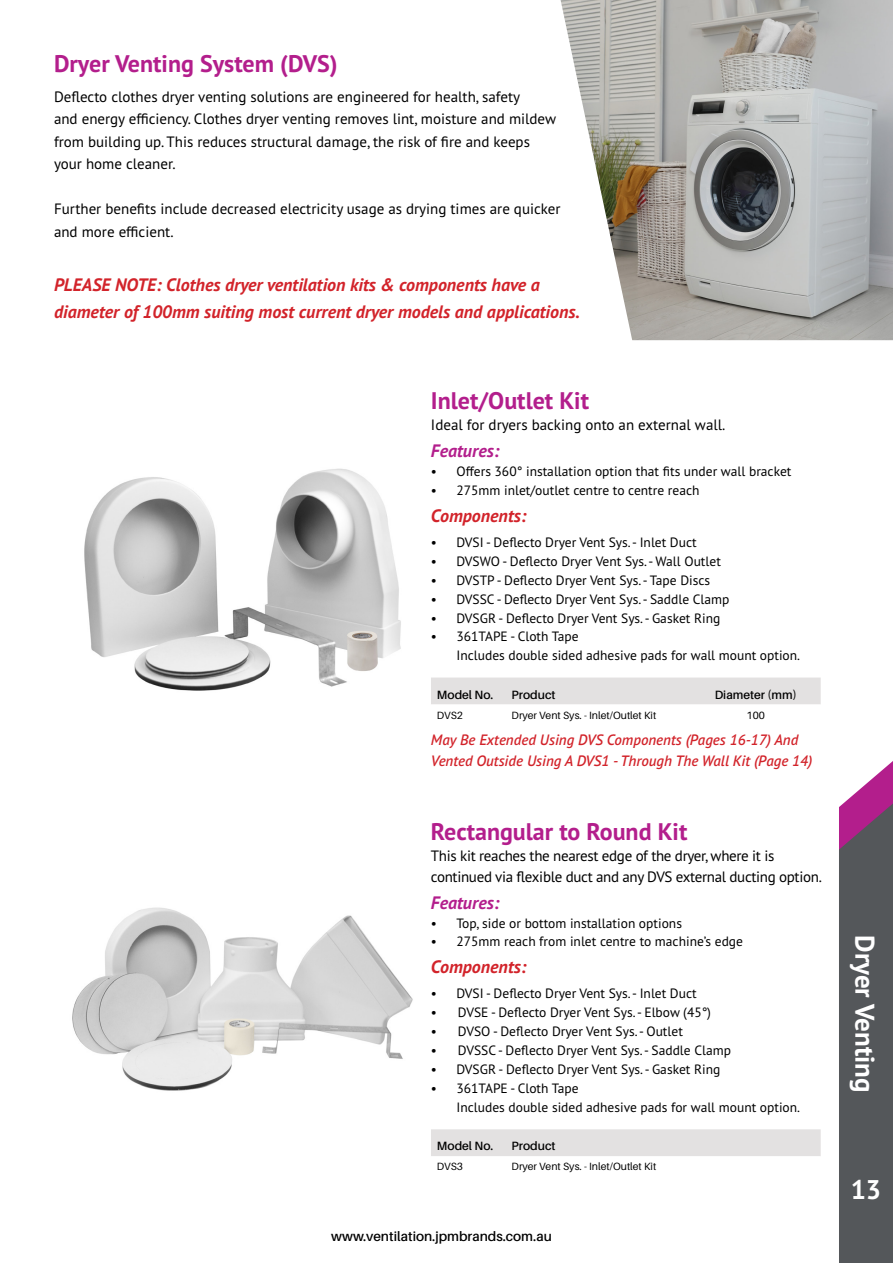
<style>
.page{position:relative;width:893px;height:1263px;background:#fff}
.page>*{position:absolute;margin:0;border:0;box-sizing:border-box;transform-origin:0 0}
.t1{font:700 27px "PT Sans Pro";color:#fff}
.t2{font:700 24px "PT Sans Pro";color:#b31e8c}
.t3{font:italic 700 18px/27px "PT Sans Pro";color:#d2232a}
.t4{font:italic 700 18px "PT Sans Pro";color:#b31e8c}
.t5{font:15px/22.5px "PT Sans Pro";color:#000}
.t6{font:15px/21px "PT Sans Pro";letter-spacing:-.02em;color:#000}
.t7{font:italic 600 15px/21px "PT Sans Pro";color:#d2232a}
.t8{font:13.5px/18.9px "PT Sans Pro";color:#000}
.t9{font:600 13.5px "Aileron";color:#000}
.t10{font:600 12px "Aileron";color:#000}
.t11{font:10.5px "Aileron";color:#000}
</style>
<div class="page">
<img style="left:72px;top:907px;width:341px;height:184px">
<img style="left:84px;top:468px;width:317px;height:223px">
<svg style="left:839px;top:761px;width:54px;height:502px;background:#645a66"></svg>
<img style="left:561px;top:0;width:332px;height:340px">
<div style="left:431px;top:677px;width:390px;height:27px;background:#e3e1e1"></div>
<div style="left:431px;top:1129px;width:390px;height:27px;background:#e3e1e1"></div>
<h2 class="t2" style="left:54px;top:48px;width:285px">Dryer Venting System (DVS)</h2>
<p class="t5" style="left:54px;top:85px;width:504px">Deflecto clothes dryer venting solutions are engineered for health, safety<br>and energy efficiency. Clothes dryer venting removes lint, moisture and mildew from building up. This reduces structural damage, the risk of fire and keeps your home cleaner.</p>
<p class="t5" style="left:54px;top:197px;width:508px">Further benefits include decreased electricity usage as drying times are quicker and more efficient.</p>
<h3 class="t3" style="left:54px;top:271px;width:528px">PLEASE NOTE: Clothes dryer ventilation kits &amp; components have a diameter of 100mm suiting most current dryer models and applications.</h3>
<h2 class="t2" style="left:431px;top:385px;width:160px">Inlet/Outlet Kit</h2>
<p class="t5" style="left:431px;top:413px;width:296px">Ideal for dryers backing onto an external wall.</p>
<h3 class="t4" style="left:431px;top:439px;width:70px">Features:</h3>
<p class="t8" style="left:431px;top:461px;width:362px">• Offers 360° installation option that fits under wall bracket</p>
<p class="t8" style="left:431px;top:480px;width:270px">• 275mm inlet/outlet centre to centre reach</p>
<h3 class="t3" style="left:431px;top:502px;width:97px">Components:</h3>
<p class="t8" style="left:431px;top:532px;width:267px">• DVSI - Deflecto Dryer Vent Sys. - Inlet Duct</p>
<p class="t8" style="left:431px;top:551px;width:291px">• DVSWO - Deflecto Dryer Vent Sys. - Wall Outlet</p>
<p class="t8" style="left:431px;top:570px;width:281px">• DVSTP - Deflecto Dryer Vent Sys. - Tape Discs</p>
<p class="t8" style="left:431px;top:589px;width:300px">• DVSSC - Deflecto Dryer Vent Sys. - Saddle Clamp</p>
<p class="t8" style="left:431px;top:608px;width:291px">• DVSGR - Deflecto Dryer Vent Sys. - Gasket Ring</p>
<p class="t8" style="left:456px;top:627px;width:345px;text-indent:-26px">• 361TAPE - Cloth Tape<br>Includes double sided adhesive pads for wall mount option.</p>
<p class="t10" style="left:437px;top:688px;width:58px">Model No.</p>
<p class="t10" style="left:512px;top:688px;width:45px">Product</p>
<p class="t10" style="left:715px;top:688px;width:84px">Diameter (mm)</p>
<p class="t11" style="left:437px;top:709px;width:28px">DVS2</p>
<p class="t11" style="left:512px;top:709px;width:146px">Dryer Vent Sys. - Inlet/Outlet Kit</p>
<p class="t11" style="left:747px;top:709px;width:20px">100</p>
<p class="t7" style="left:431px;top:729px;width:383px">May Be Extended Using DVS Components (Pages 16-17) And<br>Vented Outside Using A DVS1 - Through The Wall Kit (Page 14)</p>
<h2 class="t2" style="left:431px;top:815px;width:258px">Rectangular to Round Kit</h2>
<p class="t6" style="left:431px;top:844px;width:392px">This kit reaches the nearest edge of the dryer, where it is continued via flexible duct and any DVS external ducting option.</p>
<h3 class="t4" style="left:431px;top:890px;width:70px">Features:</h3>
<p class="t8" style="left:431px;top:913px;width:253px">• Top, side or bottom installation options</p>
<p class="t8" style="left:431px;top:932px;width:314px">• 275mm reach from inlet centre to machine’s edge</p>
<h3 class="t3" style="left:431px;top:953px;width:97px">Components:</h3>
<p class="t8" style="left:431px;top:984px;width:267px">• DVSI - Deflecto Dryer Vent Sys. - Inlet Duct</p>
<p class="t8" style="left:431px;top:1003px;width:281px">• DVSE - Deflecto Dryer Vent Sys. - Elbow (45°)</p>
<p class="t8" style="left:431px;top:1022px;width:253px">• DVSO - Deflecto Dryer Vent Sys. - Outlet</p>
<p class="t8" style="left:431px;top:1040px;width:301px">• DVSSC - Deflecto Dryer Vent Sys. - Saddle Clamp</p>
<p class="t8" style="left:431px;top:1059px;width:291px">• DVSGR - Deflecto Dryer Vent Sys. - Gasket Ring</p>
<p class="t8" style="left:456px;top:1078px;width:345px;text-indent:-26px">• 361TAPE - Cloth Tape<br>Includes double sided adhesive pads for wall mount option.</p>
<p class="t10" style="left:437px;top:1139px;width:58px">Model No.</p>
<p class="t10" style="left:512px;top:1139px;width:45px">Product</p>
<p class="t11" style="left:437px;top:1161px;width:28px">DVS3</p>
<p class="t11" style="left:512px;top:1161px;width:146px">Dryer Vent Sys. - Inlet/Outlet Kit</p>
<p class="t9" style="left:331px;top:1229px;width:222px">www.ventilation.jpmbrands.com.au</p>
<h1 class="t1" style="left:883px;top:935px;width:159px;rotate:90deg">Dryer Venting</h1>
<h1 class="t1" style="left:851px;top:1171px;width:32px">13</h1>
</div>
